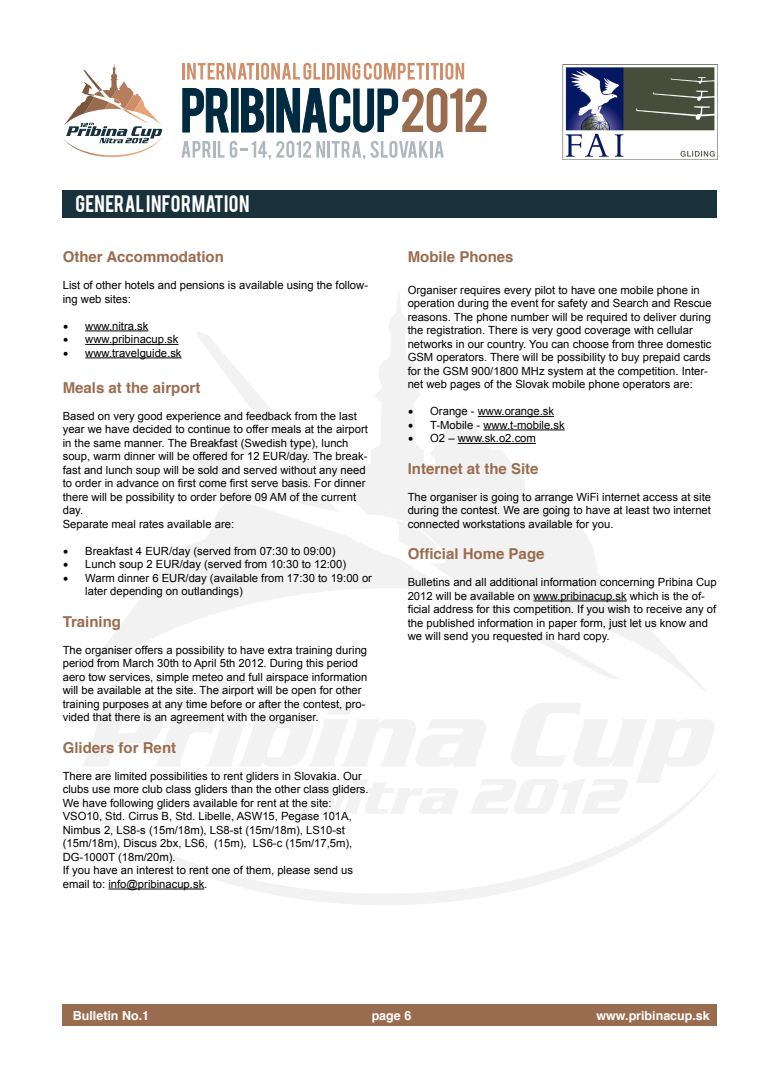
<style>
.page{position:relative;width:780px;height:1088px;background:#fff}
.page>*{position:absolute;margin:0;border:0;box-sizing:border-box;transform-origin:0 0}
.t1{font:18.75px "Bebas";letter-spacing:.02em;color:#fff}
.t2{font:700 15px "Helvetica";color:#9a6c4f}
.t3{font:700 12.5px "Helvetica";color:#fff}
.t4{font:11.25px/13.5px "Arial";color:#000}
.s1{font-family:"Minion Pro";font-size:15px}
</style>
<div class="page">
<svg style="left:82px;top:703px;width:632px;height:63px;fill:#f2f2f2"></svg>
<svg style="left:331px;top:763px;width:384px;height:142px"></svg>
<svg style="left:71px;top:563px;width:104px;height:129px"></svg>
<svg style="left:68px;top:779px;width:390px;height:124px"></svg>
<svg style="left:470px;top:779px;width:158px;height:35px"></svg>
<svg style="left:175px;top:294px;width:531px;height:413px"></svg>
<img style="left:562px;top:64px;width:155px;height:96px">
<svg style="left:63px;top:63px;width:100px;height:94px"></svg>
<hr style="left:182px;top:63px;width:3px;height:17px;background:#cf8f6b">
<svg style="left:187px;top:63px;width:67px;height:17px"></svg>
<hr style="left:256px;top:63px;width:3px;height:17px;background:#cf8f6b">
<svg style="left:261px;top:63px;width:163px;height:17px"></svg>
<hr style="left:426px;top:63px;width:3px;height:17px;background:#cf8f6b">
<svg style="left:431px;top:63px;width:7px;height:17px"></svg>
<hr style="left:440px;top:63px;width:3px;height:17px;background:#cf8f6b">
<svg style="left:445px;top:63px;width:19px;height:17px"></svg>
<svg style="left:182px;top:88px;width:47px;height:45px"></svg>
<div style="left:231px;top:88px;width:7px;height:44px;background:#002a40"></div>
<svg style="left:241px;top:88px;width:23px;height:45px"></svg>
<div style="left:266px;top:88px;width:8px;height:44px;background:#002a40;border:1px solid #002a40"></div>
<svg style="left:276px;top:87px;width:211px;height:46px"></svg>
<svg style="left:181px;top:141px;width:43px;height:17px"></svg>
<svg style="left:230px;top:141px;width:95px;height:18px"></svg>
<hr style="left:327px;top:141px;width:3px;height:17px;background:#b0b8bd">
<svg style="left:332px;top:141px;width:111px;height:18px"></svg>
<div style="left:63px;top:1004px;width:654px;height:21px;background:#9a6c4f"></div>
<div style="left:63px;top:190px;width:654px;height:28px;background:#18313b"></div>
<hr style="left:85px;top:330px;width:63px;height:1px;background:#000">
<hr style="left:85px;top:344px;width:93px;height:1px;background:#000">
<hr style="left:85px;top:357px;width:97px;height:1px;background:#000">
<hr style="left:108px;top:888px;width:96px;height:1px;background:#000">
<hr style="left:478px;top:416px;width:76px;height:1px;background:#000">
<hr style="left:483px;top:429px;width:81px;height:1px;background:#000">
<hr style="left:457px;top:443px;width:79px;height:1px;background:#000">
<hr style="left:533px;top:600px;width:93px;height:1px;background:#000">
<h1 class="t1" style="left:75px;top:190px;width:176px">GENERAL INFORMATION</h1>
<h2 class="t2" style="left:63px;top:245px;width:163px">Other Accommodation</h2>
<p class="t4" style="left:63px;top:279px;width:307px">List of other hotels and pensions is available using the follow&shy;ing web sites:</p>
<p class="t4" style="left:63px;top:319px;width:87px"><span class="s1">•</span> www.nitra.sk</p>
<p class="t4" style="left:63px;top:333px;width:117px"><span class="s1">•</span> www.pribinacup.sk</p>
<p class="t4" style="left:63px;top:346px;width:120px"><span class="s1">•</span> www.travelguide.sk</p>
<h2 class="t2" style="left:63px;top:375px;width:139px">Meals at the airport</h2>
<p class="t4" style="left:63px;top:409px;width:306px">Based on very good experience and feedback from the last year we have decided to continue to offer meals at the airport in the same manner. The Breakfast (Swedish type), lunch soup, warm dinner will be offered for 12 EUR/day. The break&shy;fast and lunch soup will be sold and served without any need to order in advance on first come first serve basis. For dinner there will be possibility to order before 09 AM of the current day.<br>Separate meal rates available are:</p>
<p class="t4" style="left:63px;top:544px;width:274px"><span class="s1">•</span> Breakfast 4 EUR/day (served from 07:30 to 09:00)</p>
<p class="t4" style="left:63px;top:558px;width:285px"><span class="s1">•</span> Lunch soup 2 EUR/day (served from 10:30 to 12:00)</p>
<p class="t4" style="left:85px;top:571px;width:288px;text-indent:-23px"><span class="s1">•</span> Warm dinner 6 EUR/day (available from 17:30 to 19:00 or later depending on outlandings)</p>
<h2 class="t2" style="left:63px;top:609px;width:60px">Training</h2>
<p class="t4" style="left:63px;top:643px;width:306px">The organiser offers a possibility to have extra training during period from March 30th to April 5th 2012. During this period aero tow services, simple meteo and full airspace information will be available at the site. The airport will be open for other training purposes at any time before or after the contest, pro&shy;vided that there is an agreement with the organiser.</p>
<h2 class="t2" style="left:63px;top:735px;width:115px">Gliders for Rent</h2>
<p class="t4" style="left:63px;top:769px;width:307px">There are limited possibilities to rent gliders in Slovakia. Our clubs use more club class gliders than the other class gliders.<br>We have following gliders available for rent at the site:<br>VSO10, Std. Cirrus B, Std. Libelle, ASW15, Pegase 101A, Nimbus 2, LS8-s (15m/18m), LS8-st (15m/18m), LS10-st (15m/18m), Discus 2bx, LS6, (15m), LS6-c (15m/17,5m), DG-1000T (18m/20m).<br>If you have an interest to rent one of them, please send us email to: info@pribinacup.sk.</p>
<h2 class="t2" style="left:407px;top:245px;width:107px">Mobile Phones</h2>
<p class="t4" style="left:407px;top:283px;width:305px">Organiser requires every pilot to have one mobile phone in operation during the event for safety and Search and Rescue reasons. The phone number will be required to deliver during the registration. There is very good coverage with cellular networks in our country. You can choose from three domestic GSM operators. There will be possibility to buy prepaid cards for the GSM 900/1800 MHz system at the competition. Inter&shy;net web pages of the Slovak mobile phone operators are:</p>
<p class="t4" style="left:407px;top:405px;width:148px"><span class="s1">•</span> Orange - www.orange.sk</p>
<p class="t4" style="left:407px;top:418px;width:158px"><span class="s1">•</span> T-Mobile - www.t-mobile.sk</p>
<p class="t4" style="left:407px;top:432px;width:130px"><span class="s1">•</span> O2 – www.sk.o2.com</p>
<h2 class="t2" style="left:407px;top:456px;width:132px">Internet at the Site</h2>
<p class="t4" style="left:407px;top:490px;width:305px;text-align:justify">The organiser is going to arrange WiFi internet access at site during the contest. We are going to have at least two internet connected workstations available for you.</p>
<h2 class="t2" style="left:407px;top:542px;width:138px">Official Home Page</h2>
<p class="t4" style="left:407px;top:576px;width:310px">Bulletins and all additional information concerning Pribina Cup 2012 will be available on www.pribinacup.sk which is the of&shy;ficial address for this competition. If you wish to receive any of the published information in paper form, just let us know and we will send you requested in hard copy.</p>
<p class="t3" style="left:73px;top:1005px;width:78px">Bulletin No.1</p>
<p class="t3" style="left:371px;top:1005px;width:41px">page 6</p>
<p class="t3" style="left:596px;top:1005px;width:115px">www.pribinacup.sk</p>
</div>
